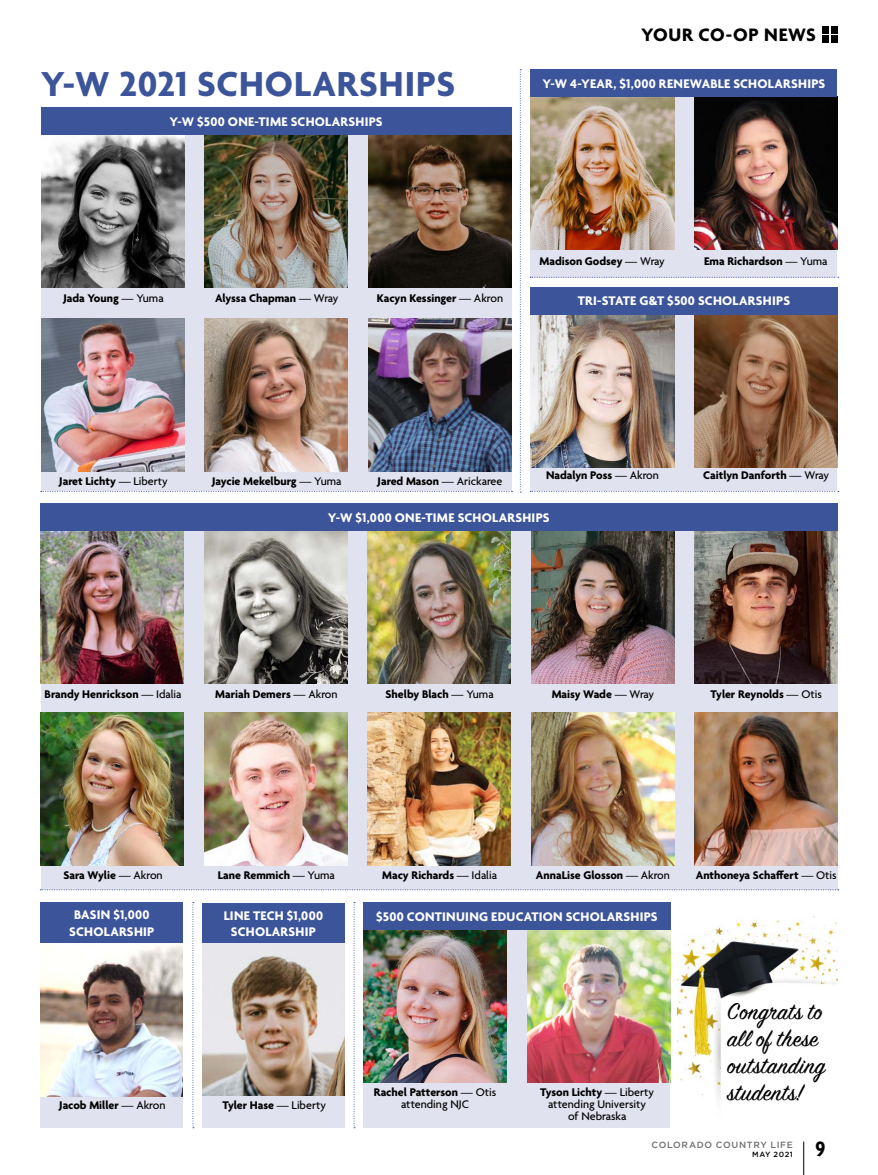
<style>
.page{position:relative;width:878px;height:1175px;background:#fff}
.page>*{position:absolute;margin:0;border:0;box-sizing:border-box;transform-origin:0 0}
.t1{font:700 37.5px "Agenda";letter-spacing:.025em;color:#3b549a}
.t2{font:25.5px/27px "Sign Painter House Script";letter-spacing:.02em;color:#000}
.t3{font:700 condensed 22.5px "Agenda";color:#000}
.t4{font:700 19.5px "Agenda";letter-spacing:.03em;color:#000}
.t5{font:700 13.5px/16.5px "Agenda";letter-spacing:.02em;color:#fff;text-align:center}
.t6{font:700 12px "Agenda";color:#000}
.t7{font:500 12px/12px "Agenda";color:#000;text-align:center}
.t8{font:500 9px "Gotham HTF";letter-spacing:.075em;color:#6d6e71}
.t9{font:500 7.5px "Gotham HTF";letter-spacing:.075em;color:#000}
.s1{font-weight:500}
.s2{font-weight:700}
</style>
<div class="page">
<div style="left:363px;top:925px;width:307px;height:202px;background:#e1e2ef"></div>
<div style="left:203px;top:935px;width:142px;height:192px;background:#e1e2ef"></div>
<div style="left:41px;top:935px;width:142px;height:192px;background:#e1e2ef"></div>
<div style="left:41px;top:525px;width:796px;height:364px;background:#e1e2ef"></div>
<div style="left:530px;top:306px;width:307px;height:185px;background:#e1e2ef"></div>
<div style="left:530px;top:92px;width:307px;height:186px;background:#e1e2ef"></div>
<div style="left:41px;top:126px;width:470px;height:365px;background:#e1e2ef"></div>
<img style="left:530px;top:97px;width:144px;height:153px">
<img style="left:694px;top:97px;width:143px;height:153px">
<div style="left:530px;top:70px;width:307px;height:27px;background:#3b549a"></div>
<img style="left:530px;top:314px;width:144px;height:153px">
<img style="left:694px;top:314px;width:143px;height:153px">
<div style="left:530px;top:287px;width:307px;height:27px;background:#3b549a"></div>
<img style="left:368px;top:135px;width:143px;height:153px">
<img style="left:205px;top:135px;width:143px;height:153px">
<img style="left:368px;top:318px;width:143px;height:153px">
<img style="left:41px;top:135px;width:143px;height:153px">
<img style="left:205px;top:318px;width:143px;height:153px">
<img style="left:41px;top:318px;width:143px;height:153px">
<div style="left:41px;top:108px;width:470px;height:27px;background:#3b549a"></div>
<img style="left:367px;top:530px;width:144px;height:153px">
<img style="left:531px;top:530px;width:143px;height:153px">
<img style="left:694px;top:530px;width:143px;height:153px">
<img style="left:204px;top:530px;width:143px;height:153px">
<img style="left:367px;top:712px;width:144px;height:153px">
<img style="left:531px;top:712px;width:143px;height:153px">
<img style="left:694px;top:712px;width:143px;height:153px">
<img style="left:41px;top:530px;width:143px;height:153px">
<img style="left:204px;top:712px;width:143px;height:153px">
<img style="left:40px;top:712px;width:144px;height:153px">
<div style="left:40px;top:503px;width:797px;height:27px;background:#3b549a"></div>
<img style="left:202px;top:943px;width:143px;height:152px">
<div style="left:202px;top:903px;width:143px;height:40px;background:#3b549a"></div>
<img style="left:527px;top:929px;width:143px;height:153px">
<img style="left:363px;top:929px;width:144px;height:153px">
<div style="left:363px;top:902px;width:307px;height:27px;background:#3b549a"></div>
<img style="left:41px;top:943px;width:142px;height:153px">
<div style="left:41px;top:902px;width:142px;height:41px;background:#3b549a"></div>
<svg style="left:520px;top:69px;width:1px;height:424px"></svg>
<svg style="left:353px;top:902px;width:2px;height:226px"></svg>
<svg style="left:192px;top:902px;width:2px;height:226px"></svg>
<svg style="left:41px;top:491px;width:471px;height:1px"></svg>
<svg style="left:530px;top:491px;width:308px;height:1px"></svg>
<svg style="left:40px;top:889px;width:798px;height:1px"></svg>
<svg style="left:530px;top:277px;width:308px;height:1px"></svg>
<img style="left:677px;top:916px;width:160px;height:182px">
<hr style="left:803px;top:1141px;width:1px;height:33px;background:#000">
<div style="left:830px;top:36px;width:7px;height:7px;background:#000"></div>
<div style="left:830px;top:26px;width:7px;height:7px;background:#000"></div>
<div style="left:821px;top:36px;width:7px;height:7px;background:#000"></div>
<div style="left:821px;top:26px;width:7px;height:7px;background:#000"></div>
<h1 class="t1" style="left:41px;top:64px;width:416px">Y-W 2021 SCHOLARSHIPS</h1>
<p class="t5" style="left:169px;top:114px;width:215px">Y-W $500 ONE-TIME SCHOLARSHIPS</p>
<h3 class="t4" style="left:641px;top:24px;width:176px">YOUR CO-OP NEWS</h3>
<p class="t5" style="left:542px;top:76px;width:284px">Y-W 4-YEAR, $1,000 RENEWABLE SCHOLARSHIPS</p>
<p class="t6" style="left:63px;top:291px;width:102px">Jada Young <span class="s1">— Yuma</span></p>
<p class="t6" style="left:215px;top:291px;width:125px">Alyssa Chapman <span class="s1">— Wray</span></p>
<p class="t6" style="left:377px;top:291px;width:128px">Kacyn Kessinger <span class="s1">— Akron</span></p>
<p class="t6" style="left:539px;top:255px;width:127px">Madison Godsey <span class="s1">— Wray</span></p>
<p class="t6" style="left:704px;top:255px;width:125px">Ema Richardson <span class="s1">— Yuma</span></p>
<p class="t5" style="left:577px;top:294px;width:214px">TRI-STATE G&amp;T $500 SCHOLARSHIPS</p>
<p class="t6" style="left:59px;top:474px;width:110px">Jaret Lichty <span class="s1">— Liberty</span></p>
<p class="t6" style="left:212px;top:474px;width:131px">Jaycie Mekelburg <span class="s1">— Yuma</span></p>
<p class="t6" style="left:377px;top:474px;width:126px">Jared Mason <span class="s1">— Arickaree</span></p>
<p class="t6" style="left:546px;top:469px;width:114px">Nadalyn Poss <span class="s1">— Akron</span></p>
<p class="t6" style="left:703px;top:469px;width:127px">Caitlyn Danforth <span class="s1">— Wray</span></p>
<p class="t5" style="left:328px;top:510px;width:223px">Y-W $1,000 ONE-TIME SCHOLARSHIPS</p>
<p class="t6" style="left:45px;top:687px;width:138px">Brandy Henrickson <span class="s1">— Idalia</span></p>
<p class="t6" style="left:215px;top:687px;width:124px">Mariah Demers <span class="s1">— Akron</span></p>
<p class="t6" style="left:385px;top:687px;width:109px">Shelby Blach <span class="s1">— Yuma</span></p>
<p class="t6" style="left:551px;top:687px;width:104px">Maisy Wade <span class="s1">— Wray</span></p>
<p class="t6" style="left:710px;top:687px;width:113px">Tyler Reynolds <span class="s1">— Otis</span></p>
<p class="t6" style="left:63px;top:868px;width:101px">Sara Wylie <span class="s1">— Akron</span></p>
<p class="t6" style="left:218px;top:868px;width:119px">Lane Remmich <span class="s1">— Yuma</span></p>
<p class="t6" style="left:382px;top:868px;width:116px">Macy Richards <span class="s1">— Idalia</span></p>
<p class="t6" style="left:536px;top:868px;width:135px">AnnaLise Glosson <span class="s1">— Akron</span></p>
<p class="t6" style="left:695px;top:868px;width:142px">Anthoneya Schaffert <span class="s1">— Otis</span></p>
<p class="t5" style="left:69px;top:907px;width:87px">BASIN $1,000<br>SCHOLARSHIP</p>
<p class="t6" style="left:59px;top:1098px;width:108px">Jacob Miller <span class="s1">— Akron</span></p>
<p class="t5" style="left:224px;top:908px;width:101px">LINE TECH $1,000<br>SCHOLARSHIP</p>
<p class="t6" style="left:222px;top:1098px;width:105px">Tyler Hase <span class="s1">— Liberty</span></p>
<p class="t5" style="left:376px;top:909px;width:283px">$500 CONTINUING EDUCATION SCHOLARSHIPS</p>
<p class="t7" style="left:374px;top:1086px;width:124px"><span class="s2">Rachel Patterson</span> — Otis attending NJC</p>
<p class="t7" style="left:540px;top:1086px;width:115px"><span class="s2">Tyson Lichty</span> — Liberty attending University<br>of Nebraska</p>
<h2 class="t2" style="left:727px;top:1000px;width:100px">Congrats to all of these outstanding students!</h2>
<p class="t8" style="left:651px;top:1140px;width:143px">COLORADO COUNTRY LIFE</p>
<p class="t9" style="left:752px;top:1150px;width:42px">MAY 2021</p>
<h3 class="t3" style="left:815px;top:1136px;width:11px">9</h3>
</div>
